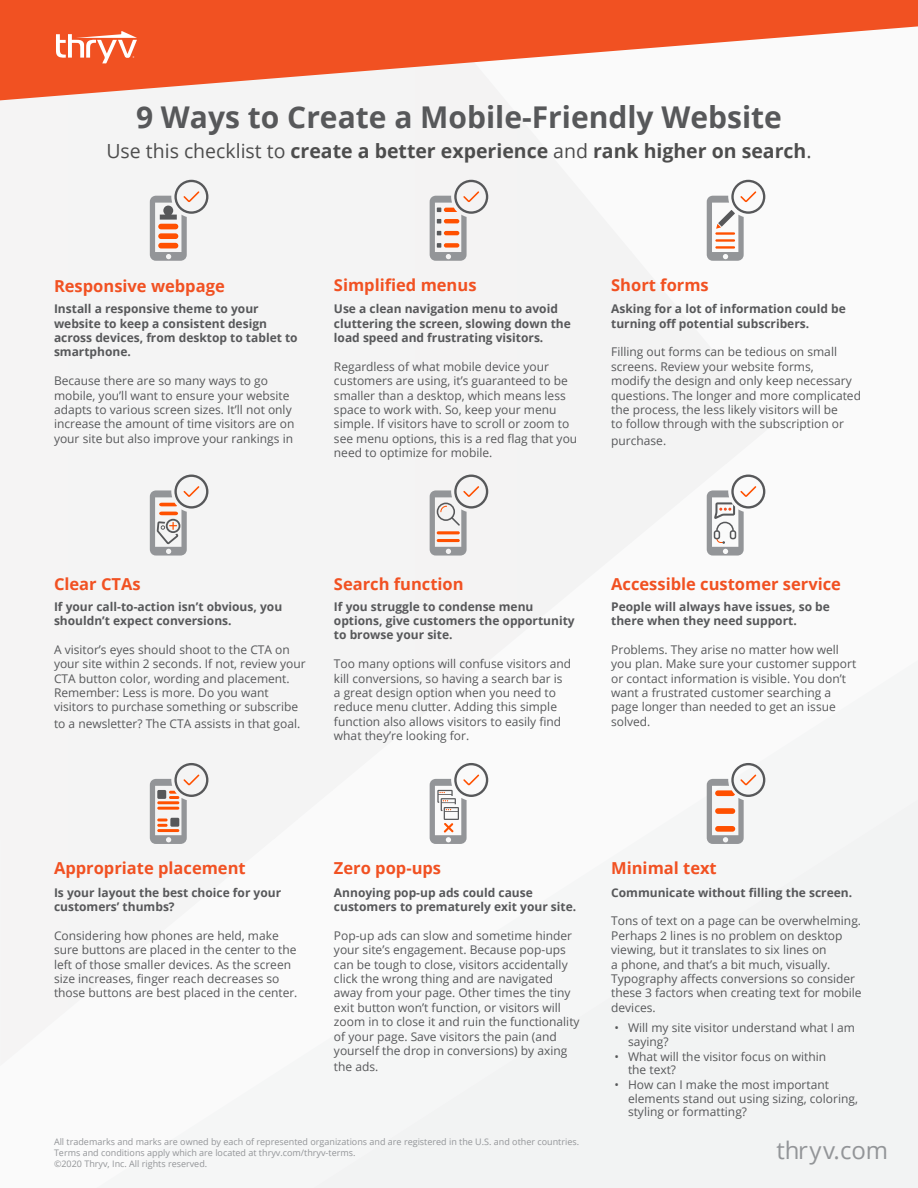
<style>
.page{position:relative;width:918px;height:1188px;background:#f4f4f4}
.page>*{position:absolute;margin:0;border:0;box-sizing:border-box;transform-origin:0 0}
.t1{font:700 30px "Open Sans";color:#57585a}
.t2{font:24px "Open Sans";color:#939598}
.t3{font:700 19.5px "Open Sans";color:#4d4d4d}
.t4{font:700 16.5px "Open Sans";color:#f15122}
.t5{font:12px/14.4px "Open Sans";color:#57585a}
.t6{font:700 12px/14.4px "Open Sans";color:#57585a}
.t7{font:9px/10.8px "Open Sans";color:#939598}
.s1{font-weight:400}
</style>
<div class="page">
<svg style="left:150px;top:180px;width:58px;height:81px"></svg>
<svg style="left:707px;top:763px;width:58px;height:81px"></svg>
<svg style="left:707px;top:180px;width:58px;height:81px"></svg>
<hr style="left:715px;top:232px;width:20px;height:3px;background:#ff5000">
<hr style="left:715px;top:239px;width:20px;height:3px;background:#ff5000">
<hr style="left:715px;top:246px;width:20px;height:3px;background:#ff5000">
<svg style="left:150px;top:475px;width:58px;height:81px"></svg>
<svg style="left:430px;top:475px;width:58px;height:81px"></svg>
<hr style="left:437px;top:531px;width:23px;height:3px;background:#ff5000;border-radius:2px">
<hr style="left:437px;top:539px;width:23px;height:3px;background:#ff5000;border-radius:2px">
<svg style="left:707px;top:475px;width:58px;height:81px"></svg>
<svg style="left:150px;top:763px;width:58px;height:81px"></svg>
<hr style="left:157px;top:829px;width:22px;height:3px;background:#ff5000">
<div style="left:170px;top:818px;width:9px;height:9px;background:#57585a"></div>
<svg style="left:430px;top:763px;width:58px;height:81px"></svg>
<svg style="left:430px;top:180px;width:58px;height:81px"></svg>
<svg style="left:0;top:0;width:918px;height:100px;fill:#f15122"></svg>
<svg style="left:56px;top:31px;width:81px;height:32px"></svg>
<p class="t1" style="left:136px;top:96px;width:648px">9 Ways to Create a Mobile-Friendly Website</p>
<p class="t3" style="left:106px;top:137px;width:707px"><span class="s1">Use this checklist to</span> create a better experience <span class="s1">and</span> rank higher on search<span class="s1">.</span></p>
<p class="t4" style="left:54px;top:275px;width:172px">Responsive webpage</p>
<p class="t6" style="left:54px;top:301px;width:245px">Install a responsive theme to your website to keep a consistent design across devices, from desktop to tablet to smartphone.</p>
<p class="t5" style="left:54px;top:373px;width:242px">Because there are so many ways to go mobile, you’ll want to ensure your website adapts to various screen sizes. It’ll not only increase the amount of time visitors are on your site but also improve your rankings in</p>
<p class="t4" style="left:334px;top:273px;width:144px">Simplified menus</p>
<p class="t6" style="left:334px;top:301px;width:238px">Use a clean navigation menu to avoid cluttering the screen, slowing down the load speed and frustrating visitors.</p>
<p class="t5" style="left:334px;top:359px;width:245px">Regardless of what mobile device your customers are using, it’s guaranteed to be smaller than a desktop, which means less space to work with. So, keep your menu simple. If visitors have to scroll or zoom to see menu options, this is a red flag that you need to optimize for mobile.</p>
<p class="t4" style="left:611px;top:273px;width:99px">Short forms</p>
<p class="t6" style="left:611px;top:301px;width:236px">Asking for a lot of information could be turning off potential subscribers.</p>
<p class="t5" style="left:611px;top:344px;width:251px">Filling out forms can be tedious on small screens. Review your website forms,<br>modify the design and only keep necessary questions. The longer and more complicated the process, the less likely visitors will be<br>to follow through with the subscription or</p>
<p class="t5" style="left:611px;top:433px;width:57px">purchase.</p>
<p class="t4" style="left:54px;top:572px;width:88px">Clear CTAs</p>
<p class="t6" style="left:54px;top:599px;width:230px">If your call-to-action isn’t obvious, you shouldn’t expect conversions.</p>
<p class="t5" style="left:54px;top:642px;width:253px">A visitor’s eyes should shoot to the CTA on your site within 2 seconds. If not, review your CTA button color, wording and placement.<br>Remember: Less is more. Do you want visitors to purchase something or subscribe</p>
<p class="t5" style="left:54px;top:716px;width:248px">to a newsletter? The CTA assists in that goal.</p>
<p class="t4" style="left:334px;top:572px;width:131px">Search function</p>
<p class="t6" style="left:334px;top:599px;width:242px">If you struggle to condense menu options, give customers the opportunity to browse your site.</p>
<p class="t5" style="left:334px;top:656px;width:239px">Too many options will confuse visitors and kill conversions, so having a search bar is a great design option when you need to reduce menu clutter. Adding this simple function also allows visitors to easily find what they’re looking for.</p>
<p class="t4" style="left:611px;top:572px;width:231px">Accessible customer service</p>
<p class="t6" style="left:611px;top:599px;width:220px">People will always have issues, so be there when they need support.</p>
<p class="t5" style="left:611px;top:642px;width:247px">Problems. They arise no matter how well you plan. Make sure your customer support or contact information is visible. You don’t want a frustrated customer searching a page longer than needed to get an issue solved.</p>
<p class="t4" style="left:54px;top:856px;width:193px">Appropriate placement</p>
<p class="t4" style="left:334px;top:856px;width:109px">Zero pop-ups</p>
<p class="t4" style="left:611px;top:856px;width:107px">Minimal text</p>
<p class="t6" style="left:54px;top:885px;width:229px">Is your layout the best choice for your customers’ thumbs?</p>
<p class="t5" style="left:54px;top:928px;width:245px">Considering how phones are held, make sure buttons are placed in the center to the left of those smaller devices. As the screen size increases, finger reach decreases so those buttons are best placed in the center.</p>
<p class="t6" style="left:334px;top:885px;width:244px">Annoying pop-up ads could cause customers to prematurely exit your site.</p>
<p class="t5" style="left:334px;top:928px;width:247px">Pop-up ads can slow and sometime hinder your site’s engagement. Because pop-ups can be tough to close, visitors accidentally click the wrong thing and are navigated away from your page. Other times the tiny exit button won’t function, or visitors will zoom in to close it and ruin the functionality of your page. Save visitors the pain (and yourself the drop in conversions) by axing</p>
<p class="t5" style="left:334px;top:1059px;width:46px">the ads.</p>
<p class="t6" style="left:611px;top:885px;width:243px">Communicate without filling the screen.</p>
<p class="t5" style="left:611px;top:914px;width:252px">Tons of text on a page can be overwhelming.<br>Perhaps 2 lines is no problem on desktop viewing, but it translates to six lines on<br>a phone, and that’s a bit much, visually.<br>Typography affects conversions so consider these 3 factors when creating text for mobile devices.</p>
<p class="t5" style="left:628px;top:1021px;width:229px;line-height:13.5px;text-indent:-14px">• Will my site visitor understand what I am saying?</p>
<p class="t5" style="left:628px;top:1049px;width:200px;line-height:13.5px;text-indent:-14px">• What will the visitor focus on within the text?</p>
<p class="t5" style="left:628px;top:1078px;width:231px;line-height:13.5px;text-indent:-14px">• How can I make the most important elements stand out using sizing, coloring, styling or formatting?</p>
<p class="t7" style="left:54px;top:1136px;width:527px">All trademarks and marks are owned by each of represented organizations and are registered in the U.S. and other countries.<br>Terms and conditions apply which are located at thryv.com/thryv-terms.</p>
<p class="t7" style="left:54px;top:1158px;width:155px">©️2020 Thryv, Inc. All rights reserved.</p>
<p class="t2" style="left:777px;top:1134px;width:113px">thryv.com</p>
</div>
